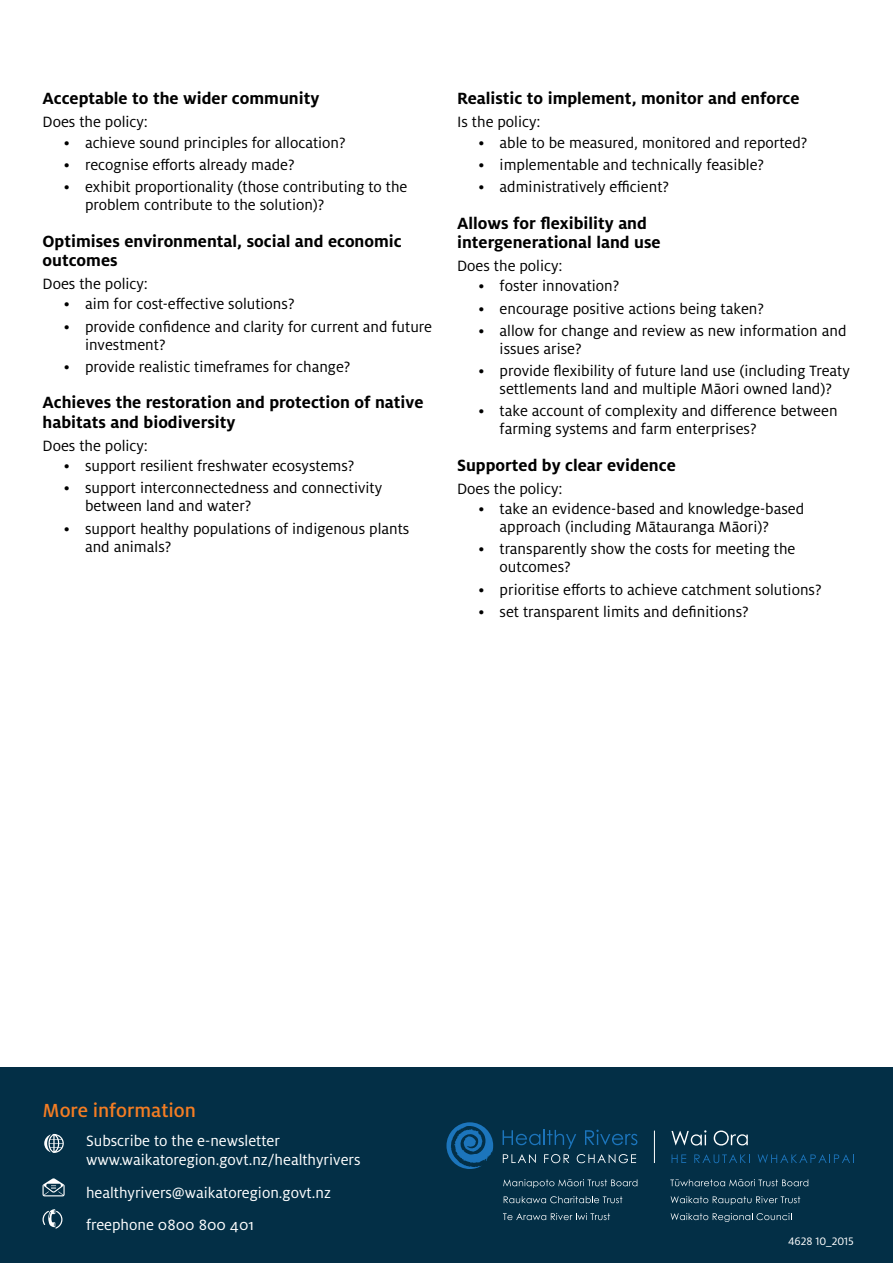
<style>
.page{position:relative;width:893px;height:1263px;background:#fff}
.page>*{position:absolute;margin:0;border:0;box-sizing:border-box;transform-origin:0 0}
.t1{font:500 21px "Milo Pro";color:#f57d23}
.t2{font:700 18px/19.5px "Milo Pro";color:#000}
.t3{font:16.5px/18px "Milo Pro";color:#000}
.t4{font:16.5px/19.8px "Milo Pro";color:#fff}
.t5{font:12px "Milo Pro";color:#fff}
.s1{font-family:"Milo OT"}
</style>
<div class="page">
<div style="left:0;top:1067px;width:893px;height:196px;background:#032f46"></div>
<svg style="left:43px;top:1209px;width:19px;height:20px"></svg>
<svg style="left:44px;top:1134px;width:20px;height:19px"></svg>
<svg style="left:43px;top:1178px;width:22px;height:18px"></svg>
<svg style="left:503px;top:1129px;width:134px;height:34px"></svg>
<svg style="left:446px;top:1122px;width:47px;height:47px"></svg>
<svg style="left:671px;top:1130px;width:35px;height:15px"></svg>
<svg style="left:672px;top:1154px;width:14px;height:9px"></svg>
<svg style="left:694px;top:1154px;width:56px;height:9px"></svg>
<svg style="left:758px;top:1154px;width:96px;height:9px"></svg>
<hr style="left:654px;top:1130px;width:1px;height:33px;background:#fff">
<svg style="left:503px;top:1179px;width:134px;height:9px"></svg>
<svg style="left:504px;top:1196px;width:118px;height:7px"></svg>
<svg style="left:503px;top:1213px;width:107px;height:7px"></svg>
<svg style="left:670px;top:1179px;width:138px;height:7px"></svg>
<svg style="left:671px;top:1196px;width:129px;height:9px"></svg>
<svg style="left:671px;top:1213px;width:121px;height:9px"></svg>
<svg style="left:714px;top:1130px;width:34px;height:15px"></svg>
<p class="t2" style="left:43px;top:89px;width:278px">Acceptable to the wider community</p>
<p class="t3" style="left:43px;top:113px;width:107px">Does the policy:</p>
<p class="t3" style="left:64px;top:133px;width:283px">• achieve sound principles for allocation?</p>
<p class="t3" style="left:64px;top:156px;width:233px">• recognise efforts already made?</p>
<p class="t3" style="left:85px;top:178px;width:324px;text-indent:-21px">• exhibit proportionality (those contributing to the problem contribute to the solution)?</p>
<p class="t2" style="left:43px;top:231px;width:361px">Optimises environmental, social and economic outcomes</p>
<p class="t3" style="left:43px;top:275px;width:107px">Does the policy:</p>
<p class="t3" style="left:64px;top:295px;width:232px">• aim for cost-effective solutions?</p>
<p class="t3" style="left:85px;top:318px;width:349px;text-indent:-21px">• provide confidence and clarity for current and future investment?</p>
<p class="t3" style="left:64px;top:358px;width:288px">• provide realistic timeframes for change?</p>
<p class="t2" style="left:43px;top:393px;width:383px">Achieves the restoration and protection of native habitats and biodiversity</p>
<p class="t3" style="left:43px;top:437px;width:107px">Does the policy:</p>
<p class="t3" style="left:64px;top:457px;width:292px">• support resilient freshwater ecosystems?</p>
<p class="t3" style="left:85px;top:479px;width:299px;text-indent:-21px">• support interconnectedness and connectivity between land and water?</p>
<p class="t3" style="left:85px;top:520px;width:326px;text-indent:-21px">• support healthy populations of indigenous plants and animals?</p>
<p class="t2" style="left:457px;top:89px;width:344px">Realistic to implement, monitor and enforce</p>
<p class="t3" style="left:457px;top:113px;width:85px">Is the policy:</p>
<p class="t3" style="left:478px;top:133px;width:331px">• able to be measured, monitored and reported?</p>
<p class="t3" style="left:478px;top:156px;width:287px">• implementable and technically feasible?</p>
<p class="t3" style="left:478px;top:178px;width:192px">• administratively efficient?</p>
<p class="t2" style="left:457px;top:213px;width:205px">Allows for flexibility and intergenerational land use</p>
<p class="t3" style="left:457px;top:257px;width:107px">Does the policy:</p>
<p class="t3" style="left:478px;top:277px;width:143px">• foster innovation?</p>
<p class="t3" style="left:478px;top:300px;width:287px">• encourage positive actions being taken?</p>
<p class="t3" style="left:500px;top:322px;width:348px;text-indent:-21px">• allow for change and review as new information and issues arise?</p>
<p class="t3" style="left:478px;top:362px;width:373px;text-align:center">• provide flexibility of future land use (including Treaty settlements land and multiple Māori owned land)?</p>
<p class="t3" style="left:500px;top:402px;width:339px;text-indent:-21px">• take account of complexity and difference between farming systems and farm enterprises?</p>
<p class="t2" style="left:457px;top:455px;width:220px">Supported by clear evidence</p>
<p class="t3" style="left:457px;top:480px;width:107px">Does the policy:</p>
<p class="t3" style="left:500px;top:500px;width:306px;text-indent:-21px">• take an evidence-based and knowledge-based approach (including M<span class="s1">ā</span>tauranga M<span class="s1">ā</span>ori)?</p>
<p class="t3" style="left:500px;top:540px;width:297px;text-indent:-21px">• transparently show the costs for meeting the outcomes?</p>
<p class="t3" style="left:478px;top:581px;width:345px">• prioritise efforts to achieve catchment solutions?</p>
<p class="t3" style="left:478px;top:603px;width:272px">• set transparent limits and definitions?</p>
<p class="t1" style="left:43px;top:1099px;width:155px">More information</p>
<p class="t4" style="left:86px;top:1130px;width:276px">Subscribe to the e-newsletter www.waikatoregion.govt.nz/healthyrivers</p>
<p class="t4" style="left:86px;top:1176px;width:246px;line-height:32.5px">healthyrivers@waikatoregion.govt.nz freephone 0800 800 401</p>
<p class="t5" style="left:788px;top:1235px;width:67px">4628 10_2015</p>
</div>
